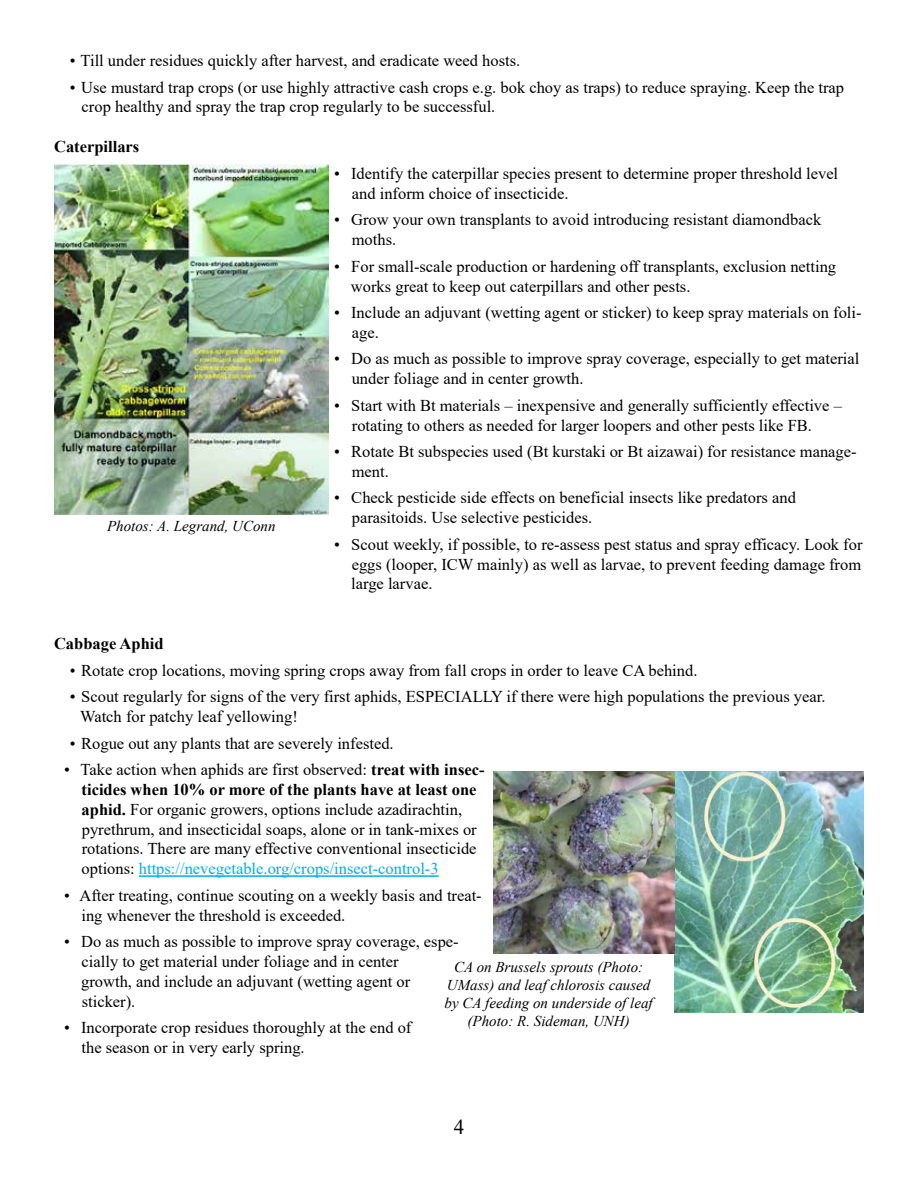
<style>
.page{position:relative;width:918px;height:1188px;background:#fff}
.page>*{position:absolute;margin:0;border:0;box-sizing:border-box;transform-origin:0 0}
.t1{font:21px "Times New Roman";color:#000}
.t2{font:16.5px/19.8px "Times New Roman";color:#000}
.t3{font:700 16.5px "Times New Roman";color:#000}
.t4{font:italic 15px/18px "Times New Roman";color:#000;text-align:center}
.s1{font-weight:700}
.s2{color:#00aeef}
</style>
<div class="page">
<hr style="left:139px;top:875px;width:300px;height:2px;background:#00aeef">
<img style="left:54px;top:164px;width:275px;height:350px">
<img style="left:674px;top:771px;width:190px;height:242px">
<img style="left:494px;top:771px;width:180px;height:183px">
<p class="t2" style="left:70px;top:50px;width:452px">• Till under residues quickly after harvest, and eradicate weed hosts.</p>
<p class="t2" style="left:82px;top:77px;width:764px;text-indent:-12px">• Use mustard trap crops (or use highly attractive cash crops e.g. bok choy as traps) to reduce spraying. Keep the trap crop healthy and spray the trap crop regularly to be successful.</p>
<p class="t3" style="left:54px;top:135px;width:87px">Caterpillars</p>
<p class="t2" style="left:352px;top:163px;width:488px;text-indent:-18px">• Identify the caterpillar species present to determine proper threshold level and inform choice of insecticide.</p>
<p class="t2" style="left:352px;top:209px;width:471px;text-indent:-18px">• Grow your own transplants to avoid introducing resistant diamondback moths.</p>
<p class="t2" style="left:351px;top:256px;width:487px;text-indent:-17px">• For small-scale production or hardening off transplants, exclusion netting works great to keep out caterpillars and other pests.</p>
<p class="t2" style="left:352px;top:302px;width:511px;text-indent:-18px">• Include an adjuvant (wetting agent or sticker) to keep spray materials on foli&shy;age.</p>
<p class="t2" style="left:352px;top:348px;width:509px;text-indent:-18px">• Do as much as possible to improve spray coverage, especially to get material under foliage and in center growth.</p>
<p class="t2" style="left:352px;top:395px;width:492px;text-indent:-18px">• Start with Bt materials – inexpensive and generally sufficiently effective – rotating to others as needed for larger loopers and other pests like FB.</p>
<p class="t2" style="left:352px;top:441px;width:506px;text-indent:-18px">• Rotate Bt subspecies used (Bt kurstaki or Bt aizawai) for resistance manage&shy;ment.</p>
<p class="t2" style="left:352px;top:488px;width:446px;text-indent:-18px">• Check pesticide side effects on beneficial insects like predators and parasitoids. Use selective pesticides.</p>
<p class="t2" style="left:351px;top:534px;width:513px;text-align:justify;text-indent:-17px">• Scout weekly, if possible, to re-assess pest status and spray efficacy. Look for eggs (looper, ICW mainly) as well as larvae, to prevent feeding damage from large larvae.</p>
<p class="t4" style="left:107px;top:517px;width:170px">Photos: A. Legrand, UConn</p>
<p class="t3" style="left:54px;top:632px;width:111px">Cabbage Aphid</p>
<p class="t2" style="left:70px;top:660px;width:629px">• Rotate crop locations, moving spring crops away from fall crops in order to leave CA behind.</p>
<p class="t2" style="left:80px;top:686px;width:747px;text-indent:-10px">• Scout regularly for signs of the very first aphids, ESPECIALLY if there were high populations the previous year.<br>Watch for patchy leaf yellowing!</p>
<p class="t2" style="left:70px;top:733px;width:325px">• Rogue out any plants that are severely infested.</p>
<p class="t2" style="left:82px;top:759px;width:404px;text-indent:-17px">• Take action when aphids are first observed: <span class="s1">treat with insec&shy;ticides when 10% or more of the plants have at least one aphid.</span> For organic growers, options include azadirachtin, pyrethrum, and insecticidal soaps, alone or in tank-mixes or rotations. There are many effective conventional insecticide options: <span class="s2">https://nevegetable.org/crops/insect-control-3</span></p>
<p class="t2" style="left:81px;top:885px;width:402px;text-indent:-17px">• After treating, continue scouting on a weekly basis and treat&shy;ing whenever the threshold is exceeded.</p>
<p class="t2" style="left:81px;top:931px;width:379px;text-indent:-17px">• Do as much as possible to improve spray coverage, espe&shy;cially to get material under foliage and in center<br>growth, and include an adjuvant (wetting agent or sticker).</p>
<p class="t2" style="left:82px;top:1017px;width:331px;text-indent:-17px">• Incorporate crop residues thoroughly at the end of the season or in very early spring.</p>
<p class="t4" style="left:445px;top:957px;width:210px">CA on Brussels sprouts (Photo:<br>UMass) and leaf chlorosis caused by CA feeding on underside of leaf (Photo: R. Sideman, UNH)</p>
<p class="t1" style="left:454px;top:1112px;width:12px">4</p>
</div>
